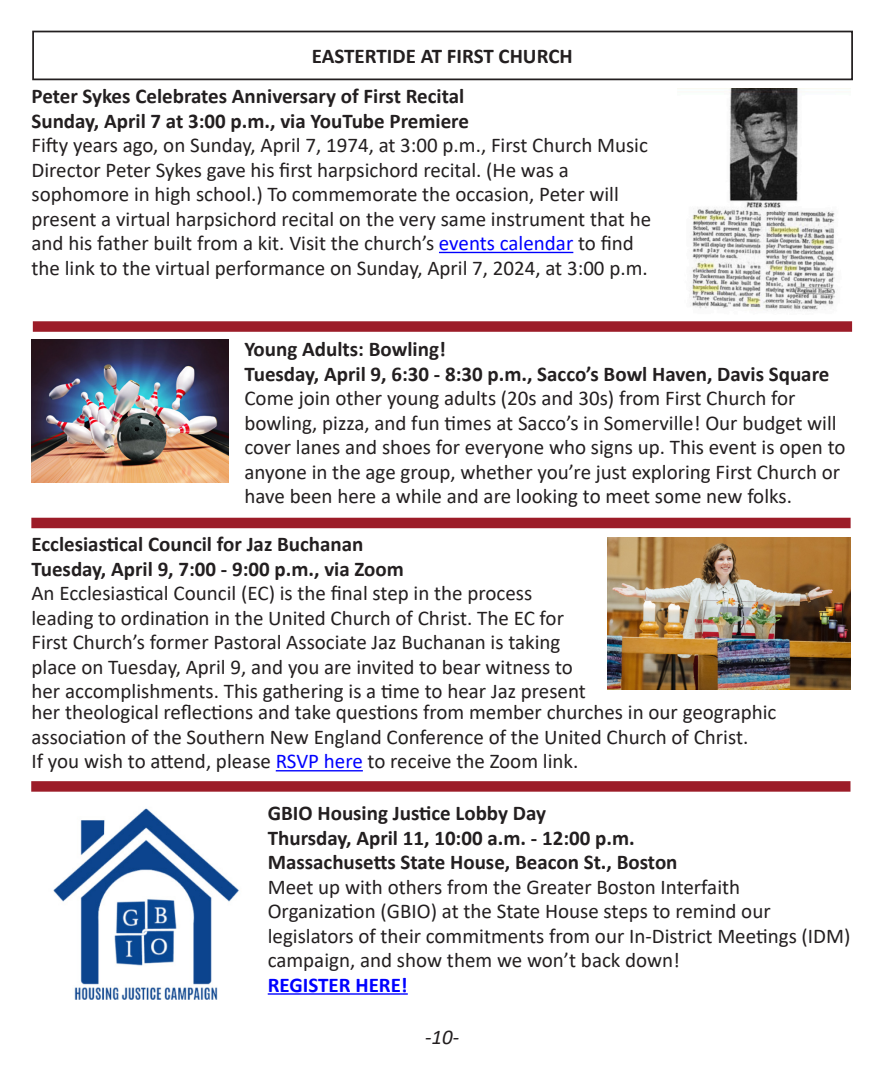
<style>
.page{position:relative;width:882px;height:1071px;background:#fff}
.page>*{position:absolute;margin:0;border:0;box-sizing:border-box;transform-origin:0 0}
.Paragraph_Style_1{font:21px/24.5px "Calibri";color:#231f20}
.Paragraph_Style_1-2{font:700 21px "Calibri";color:#231f20}
.Paragraph_Style_1-3{font:700 21px "Calibri";color:#00f}
.Paragraph_Style_1-4{font:italic 21px "Calibri";color:#231f20}
.s1{color:#00f}
</style>
<div class="page">
<div style="left:32px;top:31px;width:821px;height:49px;border:2px solid #231f20"></div>
<div style="left:33px;top:321px;width:819px;height:11px;background:#9c1c28"></div>
<img style="left:32px;top:339px;width:197px;height:144px">
<div style="left:31px;top:518px;width:820px;height:10px;background:#9c1c28"></div>
<hr style="left:439px;top:252px;width:134px;height:1px;background:#00f">
<img style="left:677px;top:88px;width:173px;height:223px">
<img style="left:607px;top:537px;width:243px;height:152px">
<hr style="left:276px;top:770px;width:87px;height:1px;background:#00f">
<div style="left:31px;top:781px;width:819px;height:11px;background:#9c1c28"></div>
<hr style="left:268px;top:993px;width:140px;height:2px;background:#00f">
<img style="left:53px;top:808px;width:186px;height:192px">
<p class="Paragraph_Style_1-2" style="left:312px;top:41px;width:262px">EASTERTIDE AT FIRST CHURCH</p>
<p class="Paragraph_Style_1-2" style="left:32px;top:81px;width:434px">Peter Sykes Celebrates Anniversary of First Recital</p>
<p class="Paragraph_Style_1-2" style="left:32px;top:106px;width:439px">Sunday, April 7 at 3:00 p.m., via YouTube Premiere</p>
<p class="Paragraph_Style_1" style="left:32px;top:132px;width:618px">Fifty years ago, on Sunday, April 7, 1974, at 3:00 p.m., First Church Music<br>Director Peter Sykes gave his first harpsichord recital. (He was a</p>
<p class="Paragraph_Style_1" style="left:32px;top:181px;width:589px">sophomore in high school.) To commemorate the occasion, Peter will</p>
<p class="Paragraph_Style_1" style="left:32px;top:206px;width:621px">present a virtual harpsichord recital on the very same instrument that he and his father built from a kit. Visit the church’s <span class="s1">events calendar</span> to find the link to the virtual performance on Sunday, April 7, 2024, at 3:00 p.m.</p>
<p class="Paragraph_Style_1-2" style="left:244px;top:334px;width:203px">Young Adults: Bowling!</p>
<p class="Paragraph_Style_1-2" style="left:244px;top:359px;width:587px">Tuesday, April 9, 6:30 - 8:30 p.m., Sacco’s Bowl Haven, Davis Square</p>
<p class="Paragraph_Style_1" style="left:244px;top:385px;width:553px">Come join other young adults (20s and 30s) from First Church for</p>
<p class="Paragraph_Style_1" style="left:244px;top:410px;width:603px">bowling, pizza, and fun times at Sacco’s in Somerville! Our budget will cover lanes and shoes for everyone who signs up. This event is open to anyone in the age group, whether you’re just exploring First Church or have been here a while and are looking to meet some new folks.</p>
<p class="Paragraph_Style_1-2" style="left:32px;top:529px;width:334px">Ecclesiastical Council for Jaz Buchanan</p>
<p class="Paragraph_Style_1-2" style="left:32px;top:554px;width:374px">Tuesday, April 9, 7:00 - 9:00 p.m., via Zoom</p>
<p class="Paragraph_Style_1" style="left:32px;top:581px;width:502px">An Ecclesiastical Council (EC) is the final step in the process</p>
<p class="Paragraph_Style_1" style="left:32px;top:605px;width:556px">leading to ordination in the United Church of Christ. The EC for First Church’s former Pastoral Associate Jaz Buchanan is taking place on Tuesday, April 9, and you are invited to bear witness to her accomplishments. This gathering is a time to hear Jaz present</p>
<p class="Paragraph_Style_1" style="left:32px;top:700px;width:747px">her theological reflections and take questions from member churches in our geographic</p>
<p class="Paragraph_Style_1" style="left:32px;top:724px;width:718px">association of the Southern New England Conference of the United Church of Christ.</p>
<p class="Paragraph_Style_1" style="left:32px;top:749px;width:548px">If you wish to attend, please <span class="s1">RSVP here</span> to receive the Zoom link.</p>
<p class="Paragraph_Style_1-2" style="left:268px;top:798px;width:280px">GBIO Housing Justice Lobby Day</p>
<p class="Paragraph_Style_1-2" style="left:268px;top:823px;width:369px">Thursday, April 11, 10:00 a.m. - 12:00 p.m.</p>
<p class="Paragraph_Style_1-2" style="left:268px;top:847px;width:411px">Massachusetts State House, Beacon St., Boston</p>
<p class="Paragraph_Style_1" style="left:268px;top:874px;width:474px">Meet up with others from the Greater Boston Interfaith</p>
<p class="Paragraph_Style_1" style="left:268px;top:898px;width:504px">Organization (GBIO) at the State House steps to remind our</p>
<p class="Paragraph_Style_1" style="left:268px;top:923px;width:584px">legislators of their commitments from our In-District Meetings (IDM) campaign, and show them we won’t back down!</p>
<p class="Paragraph_Style_1-3" style="left:268px;top:970px;width:142px">REGISTER HERE!</p>
<p class="Paragraph_Style_1-4" style="left:425px;top:1023px;width:36px">-10-</p>
</div>
